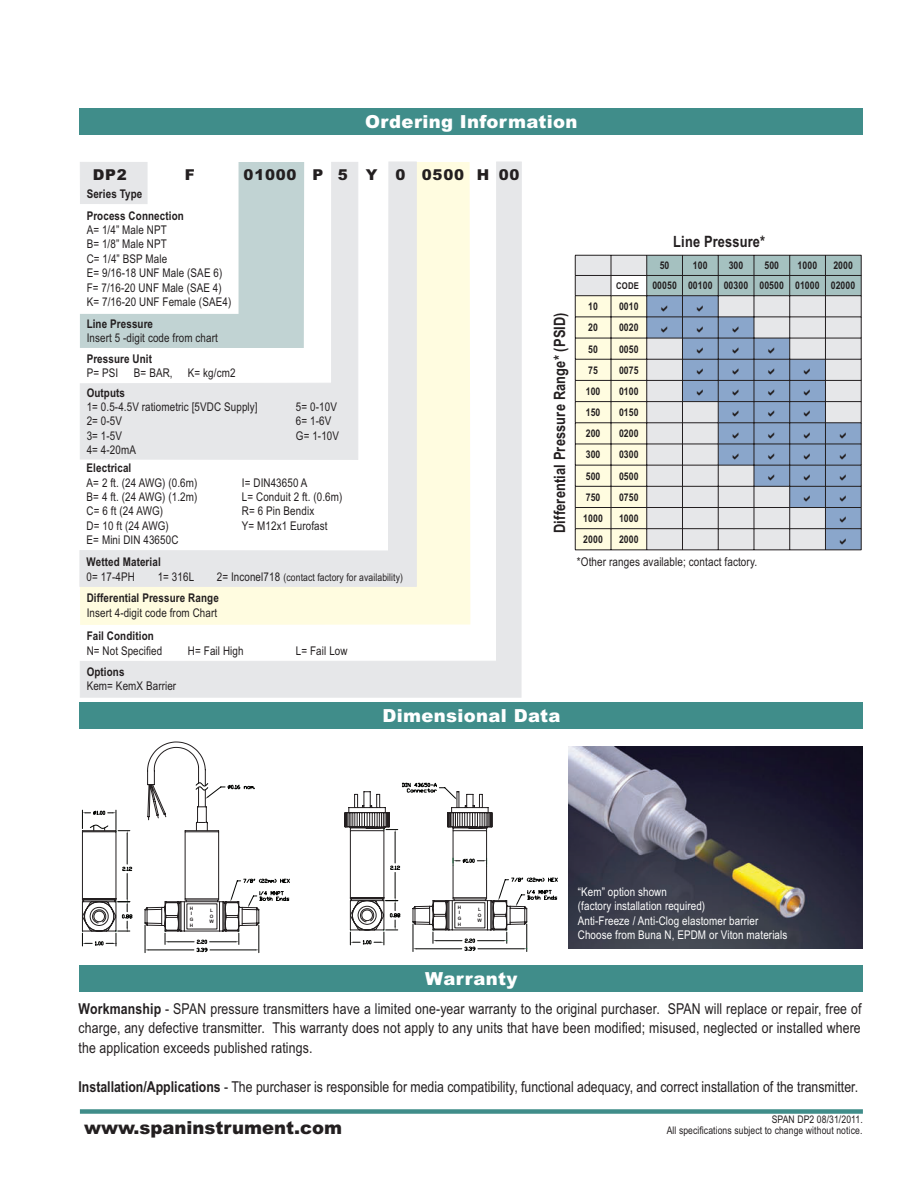
<style>
.page{position:relative;width:918px;height:1188px;background:#fff}
.page>*{position:absolute;margin:0;border:0;box-sizing:border-box;transform-origin:0 0}
.t1{font:900 18px "Arial";letter-spacing:.02em;color:#fff}
.t2{font:900 18px "Arial";color:#231f20}
.t3{font:700 15.6px "Arial Narrow";letter-spacing:.01em;color:#231f20}
.t4{font:15px/19.5px "Arial Narrow";color:#231f20;text-align:justify}
.t5{font:900 15px "Arial";letter-spacing:.05em;color:#231f20}
.t6{font:12.15px "Arial Narrow";letter-spacing:.01em;color:#231f20}
.t7{font:12px/14.4px "Arial Narrow";letter-spacing:.01em;color:#231f20}
.t8{font:12px/14.4px "Arial Narrow";letter-spacing:.01em;color:#fff}
.t9{font:700 12px/21.9px "Arial Narrow";letter-spacing:.01em;color:#231f20}
.t10{font:700 10.65px "Arial Narrow";letter-spacing:.01em;color:#231f20}
.t11{font:10.5px/10.5px "Arial Narrow";letter-spacing:.01em;color:#231f20;text-align:right}
.t12{font:700 9.45px "Arial Narrow";color:#231f20}
.t13{font:700 4.65px/5.6px "Arial";color:#231f20}
.s1{font-weight:700}
.s2{font-weight:400}
.s3{font-size:12px}
</style>
<div class="page">
<div style="left:80px;top:1109px;width:783px;height:5px;background:#408d8a"></div>
<div style="left:80px;top:108px;width:783px;height:27px;background:#408d8a"></div>
<div style="left:80px;top:702px;width:783px;height:27px;background:#408d8a"></div>
<div style="left:80px;top:965px;width:783px;height:27px;background:#408d8a"></div>
<svg style="left:82px;top:741px;width:208px;height:212px"></svg>
<svg style="left:344px;top:782px;width:214px;height:170px"></svg>
<svg style="left:80px;top:161px;width:442px;height:537px"></svg>
<hr style="left:575px;top:550px;width:36px;height:1px;background:#231f20">
<hr style="left:611px;top:550px;width:36px;height:1px;background:#231f20">
<hr style="left:647px;top:550px;width:35px;height:1px;background:#231f20">
<hr style="left:682px;top:550px;width:36px;height:1px;background:#231f20">
<hr style="left:718px;top:550px;width:36px;height:1px;background:#231f20">
<hr style="left:754px;top:550px;width:36px;height:1px;background:#231f20">
<hr style="left:790px;top:550px;width:35px;height:1px;background:#231f20">
<hr style="left:825px;top:550px;width:36px;height:1px;background:#231f20">
<img style="left:569px;top:746px;width:294px;height:202px">
<svg style="left:575px;top:255px;width:287px;height:295px"></svg>
<p class="t1" style="left:365px;top:112px;width:214px">Ordering Information</p>
<p class="t5" style="left:93px;top:166px;width:36px">DP2</p>
<p class="t5" style="left:185px;top:166px;width:12px">F</p>
<p class="t5" style="left:244px;top:166px;width:277px">01000 P 5 Y 0 0500 H 00</p>
<p class="t9" style="left:87px;top:182px;width:99px">Series Type<br>Process Connection</p>
<p class="t7" style="left:87px;top:223px;width:146px">A= 1/4” Male NPT<br>B= 1/8” Male NPT<br>C= 1/4” BSP Male<br>E= 9/16-18 UNF Male (SAE 6)<br>F= 7/16-20 UNF Male (SAE 4)<br>K= 7/16-20 UNF Female (SAE4)</p>
<p class="t7" style="left:87px;top:316px;width:133px"><span class="s1">Line Pressure<br></span>Insert 5 -digit code from chart</p>
<p class="t9" style="left:87px;top:351px;width:67px;line-height:14.4px">Pressure Unit<br><span class="s2">P= PSI</span></p>
<p class="t7" style="left:134px;top:366px;width:40px">B= BAR,</p>
<p class="t7" style="left:188px;top:366px;width:49px">K= kg/cm2</p>
<p class="t7" style="left:87px;top:385px;width:172px"><span class="s1">Outputs<br></span>1= 0.5-4.5V ratiometric [5VDC Supply]</p>
<p class="t7" style="left:296px;top:400px;width:43px">5= 0-10V</p>
<p class="t7" style="left:87px;top:414px;width:37px">2= 0-5V</p>
<p class="t7" style="left:296px;top:414px;width:37px">6= 1-6V</p>
<p class="t7" style="left:87px;top:428px;width:37px">3= 1-5V</p>
<p class="t7" style="left:296px;top:428px;width:45px">G= 1-10V</p>
<p class="t9" style="left:87px;top:441px;width:51px;line-height:18px"><span class="s2">4= 4-20mA<br></span>Electrical</p>
<p class="t7" style="left:87px;top:475px;width:112px">A= 2 ft. (24 AWG) (0.6m)</p>
<p class="t7" style="left:242px;top:475px;width:67px">I= DIN43650 A</p>
<p class="t7" style="left:87px;top:490px;width:112px">B= 4 ft. (24 AWG) (1.2m)</p>
<p class="t7" style="left:242px;top:490px;width:102px">L= Conduit 2 ft. (0.6m)</p>
<p class="t7" style="left:87px;top:504px;width:78px">C= 6 ft (24 AWG)</p>
<p class="t7" style="left:242px;top:504px;width:74px">R= 6 Pin Bendix</p>
<p class="t7" style="left:87px;top:518px;width:84px">D= 10 ft (24 AWG)</p>
<p class="t7" style="left:242px;top:518px;width:87px">Y= M12x1 Eurofast</p>
<p class="t7" style="left:87px;top:529px;width:93px;line-height:21.9px">E= Mini DIN 43650C<br><span class="s1">Wetted Material</span></p>
<p class="t7" style="left:87px;top:569px;width:50px">0= 17-4PH</p>
<p class="t7" style="left:158px;top:569px;width:38px">1= 316L</p>
<p class="t11" style="left:217px;top:572px;width:188px"><span class="s3">2= Inconel718</span> (contact factory for availability)</p>
<p class="t7" style="left:87px;top:591px;width:134px"><span class="s1">Differential Pressure Range<br></span>Insert 4-digit code from Chart</p>
<p class="t7" style="left:87px;top:629px;width:77px"><span class="s1">Fail Condition<br></span>N= Not Specified</p>
<p class="t7" style="left:188px;top:643px;width:57px">H= Fail High</p>
<p class="t7" style="left:296px;top:643px;width:53px">L= Fail Low</p>
<p class="t7" style="left:87px;top:664px;width:91px"><span class="s1">Options<br></span>Kem= KemX Barrier</p>
<p class="t3" style="left:551px;top:533px;width:222px;rotate:-90deg">Differential Pressure Range* (PSID)</p>
<p class="t1" style="left:382px;top:706px;width:180px">Dimensional Data</p>
<p class="t3" style="left:673px;top:232px;width:93px">Line Pressure*</p>
<p class="t10" style="left:660px;top:259px;width:11px">50</p>
<p class="t10" style="left:693px;top:259px;width:16px">100</p>
<p class="t10" style="left:729px;top:259px;width:16px">300</p>
<p class="t10" style="left:764px;top:259px;width:16px">500</p>
<p class="t10" style="left:798px;top:259px;width:21px">1000</p>
<p class="t10" style="left:833px;top:259px;width:21px">2000</p>
<p class="t12" style="left:616px;top:280px;width:24px">CODE</p>
<p class="t10" style="left:652px;top:280px;width:204px">00050 00100 00300 00500 01000 02000</p>
<p class="t10" style="left:588px;top:300px;width:11px">10</p>
<p class="t10" style="left:619px;top:300px;width:21px">0010</p>
<p class="t10" style="left:588px;top:321px;width:11px">20</p>
<p class="t10" style="left:619px;top:321px;width:21px">0020</p>
<p class="t10" style="left:588px;top:343px;width:11px">50</p>
<p class="t10" style="left:619px;top:343px;width:21px">0050</p>
<p class="t10" style="left:588px;top:364px;width:11px">75</p>
<p class="t10" style="left:619px;top:364px;width:21px">0075</p>
<p class="t10" style="left:586px;top:385px;width:16px">100</p>
<p class="t10" style="left:619px;top:385px;width:21px">0100</p>
<p class="t10" style="left:586px;top:406px;width:16px">150</p>
<p class="t10" style="left:619px;top:406px;width:21px">0150</p>
<p class="t10" style="left:586px;top:427px;width:16px">200</p>
<p class="t10" style="left:619px;top:427px;width:21px">0200</p>
<p class="t10" style="left:586px;top:448px;width:16px">300</p>
<p class="t10" style="left:619px;top:448px;width:21px">0300</p>
<p class="t10" style="left:586px;top:470px;width:16px">500</p>
<p class="t10" style="left:619px;top:470px;width:21px">0500</p>
<p class="t10" style="left:586px;top:491px;width:16px">750</p>
<p class="t10" style="left:619px;top:491px;width:21px">0750</p>
<p class="t10" style="left:583px;top:512px;width:21px">1000</p>
<p class="t10" style="left:619px;top:512px;width:21px">1000</p>
<p class="t10" style="left:583px;top:533px;width:21px">2000</p>
<p class="t10" style="left:619px;top:533px;width:21px">2000</p>
<p class="t6" style="left:577px;top:555px;width:182px">*Other ranges available; contact factory.</p>
<p class="t13" style="left:458px;top:904px;width:5px">H<br>I<br>G<br>H</p>
<p class="t13" style="left:190px;top:905px;width:5px">H<br>I<br>G<br>H</p>
<p class="t13" style="left:477px;top:907px;width:6px">L<br>O<br>W</p>
<p class="t13" style="left:209px;top:908px;width:6px">L<br>O<br>W</p>
<p class="t8" style="left:578px;top:885px;width:211px">“Kem” option shown<br>(factory installation required)<br>Anti-Freeze / Anti-Clog elastomer barrier Choose from Buna N, EPDM or Viton materials</p>
<p class="t1" style="left:425px;top:969px;width:94px">Warranty</p>
<p class="t4" style="left:79px;top:999px;width:784px"><span class="s1">Workmanship</span> - SPAN pressure transmitters have a limited one-year warranty to the original purchaser. SPAN will replace or repair, free of charge, any defective transmitter. This warranty does not apply to any units that have been modified; misused, neglected or installed where the application exceeds published ratings.</p>
<p class="t4" style="left:79px;top:1077px;width:781px"><span class="s1">Installation/Applications</span> - The purchaser is responsible for media compatibility, functional adequacy, and correct installation of the transmitter.</p>
<p class="t2" style="left:84px;top:1118px;width:260px">www.spaninstrument.com</p>
<p class="t11" style="left:667px;top:1115px;width:198px">SPAN DP2 08/31/2011.<br>All specifications subject to change without notice.</p>
</div>
